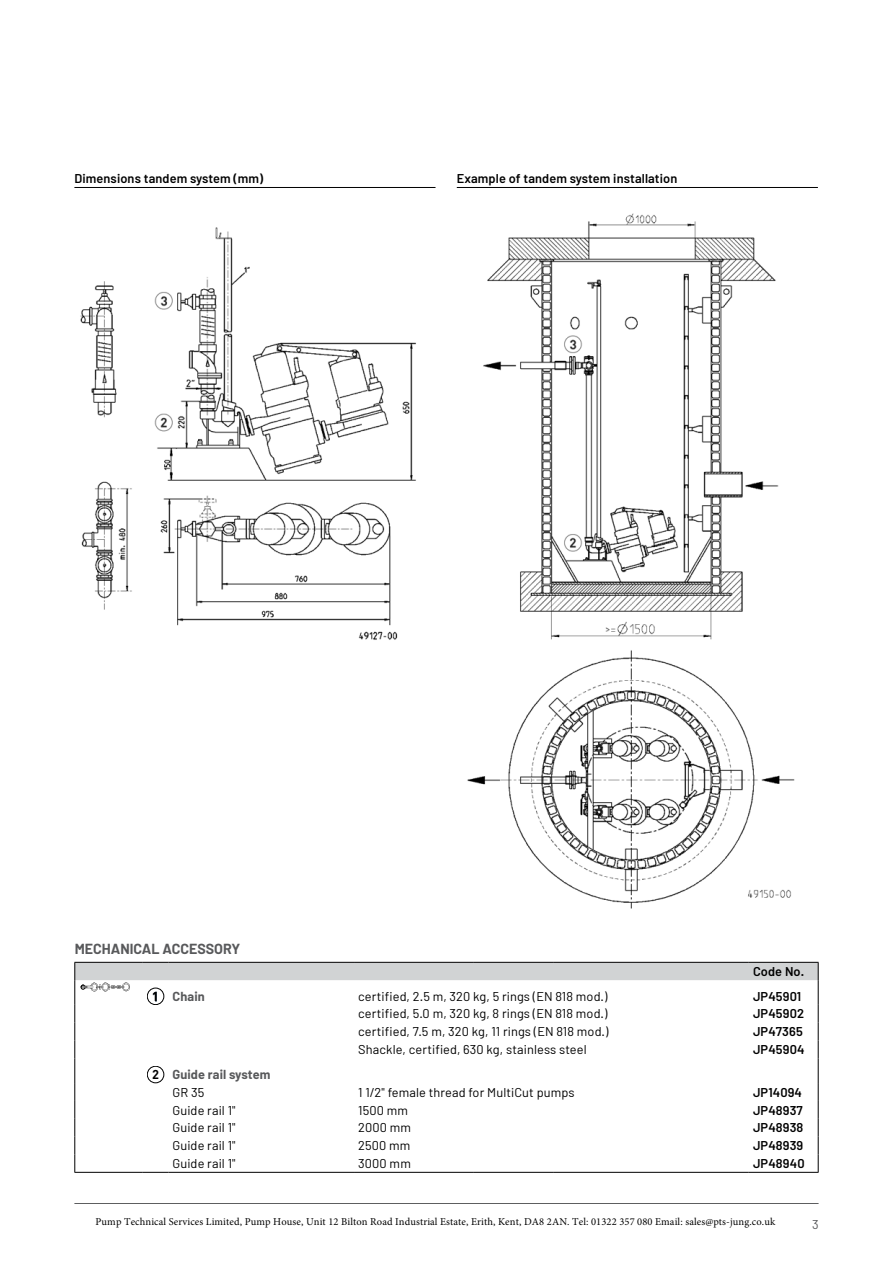
<style>
.page{position:relative;width:893px;height:1263px;background:#fff}
.page>*{position:absolute;margin:0;border:0;box-sizing:border-box;transform-origin:0 0}
.t1{font:700 14.25px "Barlow";color:#58595b}
.t2{font:12.75px "Barlow";letter-spacing:.01em;color:#000}
.t3{font:600 12.75px "Barlow";letter-spacing:.01em;color:#000}
.t4{font:700 12.75px/17.9px "Barlow";letter-spacing:.01em;color:#58595b}
.t5{font:12.75px "Barlow";color:#58595b}
.t6{font:10.5px "Minion Pro";letter-spacing:.01em;color:#000}
.s1{font-family:"DIN Pro";color:#000}
.s2{font-weight:400;color:#000}
</style>
<div class="page">
<hr style="left:74px;top:1203px;width:745px;height:1px;background:#58595b">
<svg style="left:74px;top:962px;width:745px;height:211px"></svg>
<div style="left:147px;top:1066px;width:17px;height:17px;border:1px solid #000;border-radius:50%"></div>
<hr style="left:74px;top:187px;width:361px;height:1px;background:#000">
<img style="left:80px;top:227px;width:336px;height:413px">
<hr style="left:457px;top:187px;width:361px;height:1px;background:#000">
<img style="left:467px;top:213px;width:328px;height:696px">
<p class="t3" style="left:74px;top:170px;width:190px">Dimensions tandem system (mm)</p>
<p class="t3" style="left:457px;top:170px;width:222px">Example of tandem system installation</p>
<p class="t1" style="left:75px;top:940px;width:167px">MECHANICAL ACCESSORY</p>
<p class="t3" style="left:753px;top:963px;width:53px">Code No.</p>
<p class="t4" style="left:152px;top:987px;width:55px"><span class="s1">1</span> Chain</p>
<p class="t2" style="left:358px;top:988px;width:251px">certified, 2.5 m, 320 kg, 5 rings (EN 818 mod.)</p>
<p class="t3" style="left:753px;top:988px;width:50px">JP45901</p>
<p class="t2" style="left:358px;top:1006px;width:251px">certified, 5.0 m, 320 kg, 8 rings (EN 818 mod.)</p>
<p class="t3" style="left:753px;top:1006px;width:53px">JP45902</p>
<p class="t2" style="left:358px;top:1024px;width:252px">certified, 7.5 m, 320 kg, 11 rings (EN 818 mod.)</p>
<p class="t3" style="left:753px;top:1024px;width:51px">JP47365</p>
<p class="t2" style="left:358px;top:1042px;width:230px">Shackle, certified, 630 kg, stainless steel</p>
<p class="t3" style="left:753px;top:1041px;width:53px">JP45904</p>
<p class="t4" style="left:173px;top:1065px;width:99px;text-indent:-21px"><span class="s1">2</span> Guide rail system<br><span class="s2">GR 35</span></p>
<p class="t2" style="left:358px;top:1084px;width:218px">1 1/2" female thread for MultiCut pumps</p>
<p class="t3" style="left:753px;top:1084px;width:51px">JP14094</p>
<p class="t2" style="left:173px;top:1102px;width:64px">Guide rail 1"</p>
<p class="t2" style="left:358px;top:1102px;width:51px">1500 mm</p>
<p class="t3" style="left:753px;top:1102px;width:51px">JP48937</p>
<p class="t2" style="left:173px;top:1120px;width:64px">Guide rail 1"</p>
<p class="t2" style="left:358px;top:1120px;width:54px">2000 mm</p>
<p class="t3" style="left:753px;top:1120px;width:52px">JP48938</p>
<p class="t2" style="left:173px;top:1138px;width:64px">Guide rail 1"</p>
<p class="t2" style="left:358px;top:1138px;width:54px">2500 mm</p>
<p class="t3" style="left:753px;top:1138px;width:52px">JP48939</p>
<p class="t2" style="left:173px;top:1155px;width:64px">Guide rail 1"</p>
<p class="t2" style="left:358px;top:1155px;width:54px">3000 mm</p>
<p class="t3" style="left:753px;top:1155px;width:53px">JP48940</p>
<p class="t6" style="left:96px;top:1215px;width:681px">Pump Technical Services Limited, Pump House, Unit 12 Bilton Road Industrial Estate, Erith, Kent, DA8 2AN. Tel: 01322 357 080 Email: sales@pts-jung.co.uk</p>
<p class="t5" style="left:812px;top:1216px;width:8px">3</p>
</div>
